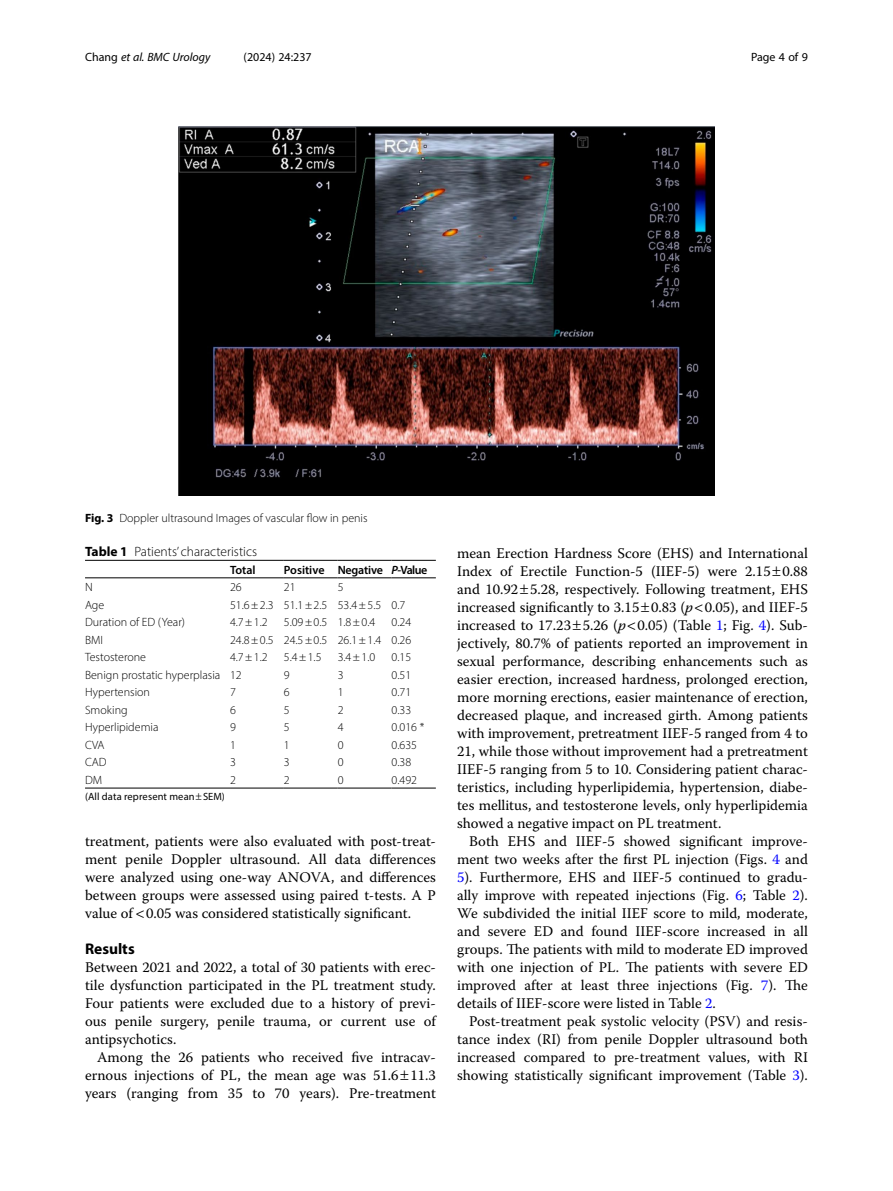
<style>
.page{position:relative;width:893px;height:1191px;background:#fff}
.page>*{position:absolute;margin:0;border:0;box-sizing:border-box;transform-origin:0 0}
.Head_1{font:700 15.45px "Myriad Pro";color:#000}
.Body_Text_Indent{font:14.7px/18px "Warnock Pro";color:#000;text-align:justify}
.Body_Text{font:14.7px/18px "Warnock Pro";color:#000;text-align:justify}
.Table_Caption{font:300 13.5px "Myriad Pro";color:#000}
.Table_Body{font:300 12px "Myriad Pro";color:#000}
.Figure_Caption{font:300 12px "Myriad Pro";color:#000}
.Table_Head{font:600 12px "Myriad Pro";letter-spacing:-.015em;color:#000}
.t1{font:italic 12px "Myriad Pro";color:#000}
.t2{font:12px "Myriad Pro";color:#000}
.Table_Footnote{font:10.5px "Myriad Pro";letter-spacing:.01em;color:#000}
.s1{font-style:normal}
.s2{font-weight:700}
.s3{font-style:italic}
.s4{color:#00f}
</style>
<div class="page">
<hr style="left:85px;top:577px;width:145px;height:1px;background:#000">
<hr style="left:230px;top:560px;width:54px;height:1px;background:#000">
<hr style="left:230px;top:577px;width:54px;height:1px;background:#000">
<hr style="left:284px;top:560px;width:54px;height:1px;background:#000">
<hr style="left:284px;top:577px;width:54px;height:1px;background:#000">
<hr style="left:338px;top:560px;width:54px;height:1px;background:#000">
<hr style="left:338px;top:577px;width:54px;height:1px;background:#000">
<hr style="left:392px;top:560px;width:44px;height:1px;background:#000">
<hr style="left:392px;top:577px;width:44px;height:1px;background:#000">
<hr style="left:230px;top:788px;width:54px;height:1px;background:#000">
<hr style="left:284px;top:788px;width:54px;height:1px;background:#000">
<hr style="left:338px;top:788px;width:54px;height:1px;background:#000">
<hr style="left:392px;top:788px;width:44px;height:1px;background:#000">
<hr style="left:85px;top:788px;width:145px;height:1px;background:#000">
<hr style="left:85px;top:560px;width:145px;height:1px;background:#000">
<img style="left:179px;top:126px;width:535px;height:369px">
<p class="t1" style="left:85px;top:50px;width:127px"><span class="s1">Chang</span> et al. BMC Urology</p>
<p class="t2" style="left:244px;top:50px;width:70px">(2024) 24:237</p>
<p class="t2" style="left:751px;top:50px;width:58px">Page 4 of 9</p>
<p class="Figure_Caption" style="left:85px;top:511px;width:284px"><span class="s2">Fig. 3</span> Doppler ultrasound Images of vascular flow in penis</p>
<p class="Table_Caption" style="left:85px;top:543px;width:174px"><span class="s2">Table 1</span> Patients’ characteristics</p>
<p class="Table_Head" style="left:230px;top:562px;width:27px">Total</p>
<p class="Table_Head" style="left:284px;top:562px;width:42px">Positive</p>
<p class="Table_Head" style="left:338px;top:562px;width:47px">Negative</p>
<p class="Table_Head" style="left:392px;top:562px;width:37px"><span class="s3">P</span>-Value</p>
<p class="Table_Body" style="left:85px;top:580px;width:9px">N</p>
<p class="Table_Body" style="left:230px;top:580px;width:13px">26</p>
<p class="Table_Body" style="left:284px;top:580px;width:13px">21</p>
<p class="Table_Body" style="left:338px;top:580px;width:7px">5</p>
<p class="Table_Body" style="left:85px;top:597px;width:21px">Age</p>
<p class="Table_Body" style="left:230px;top:597px;width:45px">51.6±2.3</p>
<p class="Table_Body" style="left:284px;top:597px;width:45px">51.1±2.5</p>
<p class="Table_Body" style="left:338px;top:597px;width:45px">53.4±5.5</p>
<p class="Table_Body" style="left:392px;top:597px;width:15px">0.7</p>
<p class="Table_Body" style="left:85px;top:615px;width:102px">Duration of ED (Year)</p>
<p class="Table_Body" style="left:230px;top:615px;width:39px">4.7±1.2</p>
<p class="Table_Body" style="left:284px;top:615px;width:45px">5.09±0.5</p>
<p class="Table_Body" style="left:338px;top:615px;width:39px">1.8±0.4</p>
<p class="Table_Body" style="left:392px;top:615px;width:21px">0.24</p>
<p class="Table_Body" style="left:85px;top:632px;width:19px">BMI</p>
<p class="Table_Body" style="left:230px;top:632px;width:45px">24.8±0.5</p>
<p class="Table_Body" style="left:284px;top:632px;width:45px">24.5±0.5</p>
<p class="Table_Body" style="left:338px;top:632px;width:45px">26.1±1.4</p>
<p class="Table_Body" style="left:392px;top:632px;width:21px">0.26</p>
<p class="Table_Body" style="left:85px;top:650px;width:63px">Testosterone</p>
<p class="Table_Body" style="left:230px;top:650px;width:39px">4.7±1.2</p>
<p class="Table_Body" style="left:284px;top:650px;width:39px">5.4±1.5</p>
<p class="Table_Body" style="left:338px;top:650px;width:39px">3.4±1.0</p>
<p class="Table_Body" style="left:392px;top:650px;width:21px">0.15</p>
<p class="Table_Body" style="left:85px;top:667px;width:137px">Benign prostatic hyperplasia</p>
<p class="Table_Body" style="left:230px;top:667px;width:13px">12</p>
<p class="Table_Body" style="left:284px;top:667px;width:7px">9</p>
<p class="Table_Body" style="left:338px;top:667px;width:7px">3</p>
<p class="Table_Body" style="left:392px;top:667px;width:21px">0.51</p>
<p class="Table_Body" style="left:85px;top:685px;width:66px">Hypertension</p>
<p class="Table_Body" style="left:230px;top:685px;width:7px">7</p>
<p class="Table_Body" style="left:284px;top:685px;width:7px">6</p>
<p class="Table_Body" style="left:338px;top:685px;width:7px">1</p>
<p class="Table_Body" style="left:392px;top:685px;width:21px">0.71</p>
<p class="Table_Body" style="left:85px;top:702px;width:44px">Smoking</p>
<p class="Table_Body" style="left:230px;top:702px;width:7px">6</p>
<p class="Table_Body" style="left:284px;top:702px;width:7px">5</p>
<p class="Table_Body" style="left:338px;top:702px;width:7px">2</p>
<p class="Table_Body" style="left:392px;top:702px;width:21px">0.33</p>
<p class="Table_Body" style="left:85px;top:720px;width:75px">Hyperlipidemia</p>
<p class="Table_Body" style="left:230px;top:720px;width:7px">9</p>
<p class="Table_Body" style="left:284px;top:720px;width:7px">5</p>
<p class="Table_Body" style="left:338px;top:720px;width:7px">4</p>
<p class="Table_Body" style="left:392px;top:720px;width:34px">0.016 *</p>
<p class="Table_Body" style="left:85px;top:737px;width:21px">CVA</p>
<p class="Table_Body" style="left:230px;top:737px;width:7px">1</p>
<p class="Table_Body" style="left:284px;top:737px;width:7px">1</p>
<p class="Table_Body" style="left:338px;top:737px;width:7px">0</p>
<p class="Table_Body" style="left:392px;top:737px;width:27px">0.635</p>
<p class="Table_Body" style="left:85px;top:755px;width:23px">CAD</p>
<p class="Table_Body" style="left:230px;top:755px;width:7px">3</p>
<p class="Table_Body" style="left:284px;top:755px;width:7px">3</p>
<p class="Table_Body" style="left:338px;top:755px;width:7px">0</p>
<p class="Table_Body" style="left:392px;top:755px;width:21px">0.38</p>
<p class="Table_Body" style="left:85px;top:772px;width:19px">DM</p>
<p class="Table_Body" style="left:230px;top:772px;width:7px">2</p>
<p class="Table_Body" style="left:284px;top:772px;width:7px">2</p>
<p class="Table_Body" style="left:338px;top:772px;width:7px">0</p>
<p class="Table_Body" style="left:392px;top:772px;width:27px">0.492</p>
<p class="Table_Footnote" style="left:85px;top:790px;width:141px">(All data represent mean SEM)</p>
<p class="Body_Text" style="left:85px;top:832px;width:352px">treatment, patients were also evaluated with post-treat&shy;ment penile Doppler ultrasound. All data differences were analyzed using one-way ANOVA, and differences between groups were assessed using paired t-tests. A P value of 0.05 was considered statistically significant.</p>
<p class="Head_1" style="left:85px;top:939px;width:51px">Results</p>
<p class="Body_Text" style="left:85px;top:958px;width:352px">Between 2021 and 2022, a total of 30 patients with erec&shy;tile dysfunction participated in the PL treatment study.<br>Four patients were excluded due to a history of previ&shy;ous penile surgery, penile trauma, or current use of antipsychotics.</p>
<p class="Body_Text_Indent" style="left:85px;top:1048px;width:352px;text-indent:12px">Among the 26 patients who received five intracav&shy;ernous injections of PL, the mean age was 51.6 11.3 years (ranging from 35 to 70 years). Pre-treatment</p>
<p class="Body_Text_Indent" style="left:457px;top:544px;width:352px">mean Erection Hardness Score (EHS) and International Index of Erectile Function-5 (IIEF-5) were 2.15 0.88 and 10.92 5.28, respectively. Following treatment, EHS increased significantly to 3.15 0.83 (<span class="s3">p</span> 0.05), and IIEF-5 increased to 17.23 5.26 (<span class="s3">p</span> 0.05) (Table <span class="s4">1</span>; Fig. <span class="s4">4</span>). Sub&shy;jectively, 80.7% of patients reported an improvement in sexual performance, describing enhancements such as easier erection, increased hardness, prolonged erection, more morning erections, easier maintenance of erection, decreased plaque, and increased girth. Among patients with improvement, pretreatment IIEF-5 ranged from 4 to 21, while those without improvement had a pretreatment IIEF-5 ranging from 5 to 10. Considering patient charac&shy;teristics, including hyperlipidemia, hypertension, diabe&shy;tes mellitus, and testosterone levels, only hyperlipidemia showed a negative impact on PL treatment.</p>
<p class="Body_Text_Indent" style="left:457px;top:832px;width:352px;text-indent:12px">Both EHS and IIEF-5 showed significant improve&shy;ment two weeks after the first PL injection (Figs. <span class="s4">4</span> and <span class="s4">5</span>). Furthermore, EHS and IIEF-5 continued to gradu&shy;ally improve with repeated injections (Fig. <span class="s4">6</span>; Table <span class="s4">2</span>).<br>We subdivided the initial IIEF score to mild, moderate, and severe ED and found IIEF-score increased in all groups. The patients with mild to moderate ED improved with one injection of PL. The patients with severe ED improved after at least three injections (Fig. <span class="s4">7</span>). The details of IIEF-score were listed in Table <span class="s4">2</span>.</p>
<p class="Body_Text_Indent" style="left:457px;top:1012px;width:352px;text-indent:12px">Post-treatment peak systolic velocity (PSV) and resis&shy;tance index (RI) from penile Doppler ultrasound both increased compared to pre-treatment values, with RI showing statistically significant improvement (Table <span class="s4">3</span>).</p>
</div>
